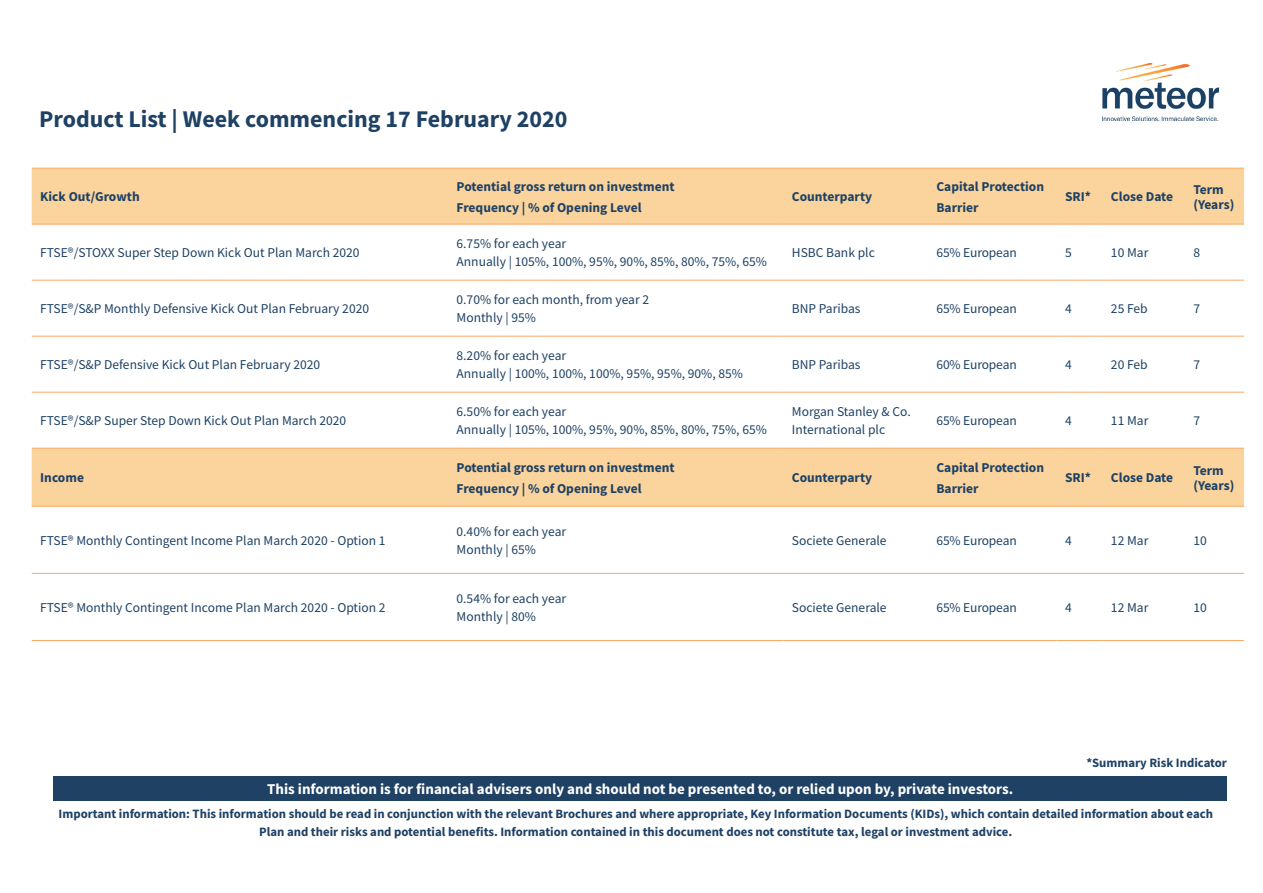
<style>
.page{position:relative;width:1263px;height:893px;background:#fff}
.page>*{position:absolute;margin:0;border:0;box-sizing:border-box;transform-origin:0 0}
.Heading{font:700 24px "Source Sans Pro";color:#1e4164}
.Body_copy_bold{font:700 15px "Source Sans Pro";color:#fff}
.Body_copy{font:13.5px "Source Sans Pro";color:#1e4164}
.Sub_heading{font:700 13.5px/21px "Source Sans Pro";color:#1e4164}
.Table_body{font:13.5px/18px "Source Sans Pro";color:#1e4164}
.Body_Text{font:13.5px "Source Sans Pro";color:#1e4164}
.Body_copy_bold-2{font:700 12.75px/18px "Source Sans Pro";color:#1e4164;text-align:center}
</style>
<div class="page">
<div style="left:53px;top:776px;width:1174px;height:24px;background:#1e4164"></div>
<svg style="left:32px;top:169px;width:1212px;height:337px"></svg>
<hr style="left:32px;top:168px;width:416px;height:1px;background:#fca965">
<hr style="left:448px;top:168px;width:335px;height:1px;background:#fca965">
<hr style="left:783px;top:168px;width:145px;height:1px;background:#fca965">
<hr style="left:928px;top:168px;width:128px;height:1px;background:#fca965">
<hr style="left:1056px;top:168px;width:46px;height:1px;background:#fca965">
<hr style="left:1102px;top:168px;width:83px;height:1px;background:#fca965">
<hr style="left:1185px;top:168px;width:59px;height:1px;background:#fca965">
<hr style="left:32px;top:224px;width:416px;height:1px;background:#fca965">
<hr style="left:448px;top:224px;width:335px;height:1px;background:#fca965">
<hr style="left:783px;top:224px;width:145px;height:1px;background:#fca965">
<hr style="left:928px;top:224px;width:128px;height:1px;background:#fca965">
<hr style="left:1056px;top:224px;width:46px;height:1px;background:#fca965">
<hr style="left:1102px;top:224px;width:83px;height:1px;background:#fca965">
<hr style="left:1185px;top:224px;width:59px;height:1px;background:#fca965">
<hr style="left:32px;top:280px;width:416px;height:1px;background:#fca965">
<hr style="left:448px;top:280px;width:335px;height:1px;background:#fca965">
<hr style="left:783px;top:280px;width:145px;height:1px;background:#fca965">
<hr style="left:928px;top:280px;width:128px;height:1px;background:#fca965">
<hr style="left:1056px;top:280px;width:46px;height:1px;background:#fca965">
<hr style="left:1102px;top:280px;width:83px;height:1px;background:#fca965">
<hr style="left:1185px;top:280px;width:59px;height:1px;background:#fca965">
<hr style="left:32px;top:336px;width:416px;height:1px;background:#fca965">
<hr style="left:448px;top:336px;width:335px;height:1px;background:#fca965">
<hr style="left:783px;top:336px;width:145px;height:1px;background:#fca965">
<hr style="left:928px;top:336px;width:128px;height:1px;background:#fca965">
<hr style="left:1056px;top:336px;width:46px;height:1px;background:#fca965">
<hr style="left:1102px;top:336px;width:83px;height:1px;background:#fca965">
<hr style="left:1185px;top:336px;width:59px;height:1px;background:#fca965">
<hr style="left:32px;top:392px;width:416px;height:1px;background:#fca965">
<hr style="left:448px;top:392px;width:335px;height:1px;background:#fca965">
<hr style="left:783px;top:392px;width:145px;height:1px;background:#fca965">
<hr style="left:928px;top:392px;width:128px;height:1px;background:#fca965">
<hr style="left:1056px;top:392px;width:46px;height:1px;background:#fca965">
<hr style="left:1102px;top:392px;width:83px;height:1px;background:#fca965">
<hr style="left:1185px;top:392px;width:59px;height:1px;background:#fca965">
<hr style="left:32px;top:448px;width:416px;height:1px;background:#fca965">
<hr style="left:448px;top:448px;width:335px;height:1px;background:#fca965">
<hr style="left:783px;top:448px;width:145px;height:1px;background:#fca965">
<hr style="left:928px;top:448px;width:128px;height:1px;background:#fca965">
<hr style="left:1056px;top:448px;width:46px;height:1px;background:#fca965">
<hr style="left:1102px;top:448px;width:83px;height:1px;background:#fca965">
<hr style="left:1185px;top:448px;width:59px;height:1px;background:#fca965">
<hr style="left:32px;top:506px;width:416px;height:1px;background:#fca965">
<hr style="left:448px;top:506px;width:335px;height:1px;background:#fca965">
<hr style="left:783px;top:506px;width:145px;height:1px;background:#fca965">
<hr style="left:928px;top:506px;width:128px;height:1px;background:#fca965">
<hr style="left:1056px;top:506px;width:46px;height:1px;background:#fca965">
<hr style="left:1102px;top:506px;width:83px;height:1px;background:#fca965">
<hr style="left:1185px;top:506px;width:59px;height:1px;background:#fca965">
<hr style="left:32px;top:573px;width:416px;height:1px;background:#fca965">
<hr style="left:448px;top:573px;width:335px;height:1px;background:#fca965">
<hr style="left:783px;top:573px;width:145px;height:1px;background:#fca965">
<hr style="left:928px;top:573px;width:128px;height:1px;background:#fca965">
<hr style="left:1056px;top:573px;width:46px;height:1px;background:#fca965">
<hr style="left:1102px;top:573px;width:83px;height:1px;background:#fca965">
<hr style="left:1185px;top:573px;width:59px;height:1px;background:#fca965">
<hr style="left:32px;top:640px;width:416px;height:1px;background:#fca965">
<hr style="left:448px;top:640px;width:335px;height:1px;background:#fca965">
<hr style="left:783px;top:640px;width:145px;height:1px;background:#fca965">
<hr style="left:928px;top:640px;width:128px;height:1px;background:#fca965">
<hr style="left:1056px;top:640px;width:46px;height:1px;background:#fca965">
<hr style="left:1102px;top:640px;width:83px;height:1px;background:#fca965">
<hr style="left:1185px;top:640px;width:59px;height:1px;background:#fca965">
<img style="left:1102px;top:64px;width:116px;height:56px">
<p class="Heading" style="left:39px;top:103px;width:530px">Product List | Week commencing 17 February 2020</p>
<p class="Sub_heading" style="left:40px;top:186px;width:101px">Kick Out/Growth</p>
<p class="Body_copy" style="left:40px;top:244px;width:321px">FTSE®/STOXX Super Step Down Kick Out Plan March 2020</p>
<p class="Body_copy" style="left:40px;top:300px;width:330px">FTSE®/S&amp;P Monthly Defensive Kick Out Plan February 2020</p>
<p class="Body_copy" style="left:40px;top:356px;width:281px">FTSE®/S&amp;P Defensive Kick Out Plan February 2020</p>
<p class="Body_copy" style="left:40px;top:412px;width:307px">FTSE®/S&amp;P Super Step Down Kick Out Plan March 2020</p>
<p class="Sub_heading" style="left:40px;top:467px;width:45px">Income</p>
<p class="Body_copy" style="left:40px;top:532px;width:347px">FTSE® Monthly Contingent Income Plan March 2020 - Option 1</p>
<p class="Body_copy" style="left:40px;top:599px;width:347px">FTSE® Monthly Contingent Income Plan March 2020 - Option 2</p>
<p class="Sub_heading" style="left:457px;top:176px;width:220px">Potential gross return on investment</p>
<p class="Sub_heading" style="left:457px;top:197px;width:187px">Frequency | % of Opening Level</p>
<p class="Body_copy" style="left:457px;top:235px;width:111px">6.75% for each year</p>
<p class="Body_copy" style="left:457px;top:253px;width:312px">Annually | 105%, 100%, 95%, 90%, 85%, 80%, 75%, 65%</p>
<p class="Body_copy" style="left:457px;top:291px;width:194px">0.70% for each month, from year 2</p>
<p class="Body_copy" style="left:457px;top:309px;width:81px">Monthly | 95%</p>
<p class="Body_copy" style="left:457px;top:347px;width:111px">8.20% for each year</p>
<p class="Body_copy" style="left:457px;top:365px;width:288px">Annually | 100%, 100%, 100%, 95%, 95%, 90%, 85%</p>
<p class="Body_copy" style="left:457px;top:403px;width:111px">6.50% for each year</p>
<p class="Body_copy" style="left:457px;top:421px;width:312px">Annually | 105%, 100%, 95%, 90%, 85%, 80%, 75%, 65%</p>
<p class="Sub_heading" style="left:457px;top:457px;width:220px">Potential gross return on investment</p>
<p class="Sub_heading" style="left:457px;top:478px;width:187px">Frequency | % of Opening Level</p>
<p class="Body_copy" style="left:457px;top:523px;width:111px">0.40% for each year</p>
<p class="Body_copy" style="left:457px;top:541px;width:81px">Monthly | 65%</p>
<p class="Body_copy" style="left:457px;top:590px;width:111px">0.54% for each year</p>
<p class="Body_copy" style="left:457px;top:608px;width:81px">Monthly | 80%</p>
<p class="Sub_heading" style="left:792px;top:186px;width:82px">Counterparty</p>
<p class="Sub_heading" style="left:936px;top:176px;width:109px">Capital Protection<br>Barrier</p>
<p class="Sub_heading" style="left:1065px;top:186px;width:28px">SRI*</p>
<p class="Sub_heading" style="left:1111px;top:186px;width:64px">Close Date</p>
<p class="Sub_heading" style="left:1193px;top:182px;width:42px;line-height:15px">Term (Years)</p>
<p class="Body_copy" style="left:792px;top:244px;width:84px">HSBC Bank plc</p>
<p class="Body_copy" style="left:936px;top:244px;width:82px">65% European</p>
<p class="Body_copy" style="left:1065px;top:244px;width:8px">5</p>
<p class="Body_copy" style="left:1111px;top:244px;width:39px">10 Mar</p>
<p class="Body_copy" style="left:1193px;top:244px;width:8px">8</p>
<p class="Body_copy" style="left:792px;top:300px;width:70px">BNP Paribas</p>
<p class="Body_copy" style="left:936px;top:300px;width:82px">65% European</p>
<p class="Body_copy" style="left:1065px;top:300px;width:8px">4</p>
<p class="Body_copy" style="left:1111px;top:300px;width:38px">25 Feb</p>
<p class="Body_copy" style="left:1193px;top:300px;width:8px">7</p>
<p class="Table_body" style="left:792px;top:356px;width:70px">BNP Paribas</p>
<p class="Body_copy" style="left:936px;top:356px;width:82px">60% European</p>
<p class="Body_copy" style="left:1065px;top:356px;width:8px">4</p>
<p class="Body_copy" style="left:1111px;top:356px;width:38px">20 Feb</p>
<p class="Body_copy" style="left:1193px;top:356px;width:8px">7</p>
<p class="Table_body" style="left:792px;top:403px;width:120px">Morgan Stanley &amp; Co.<br>International plc</p>
<p class="Body_copy" style="left:936px;top:412px;width:82px">65% European</p>
<p class="Body_copy" style="left:1065px;top:412px;width:8px">4</p>
<p class="Body_copy" style="left:1111px;top:412px;width:39px">11 Mar</p>
<p class="Body_copy" style="left:1193px;top:412px;width:8px">7</p>
<p class="Sub_heading" style="left:792px;top:467px;width:82px">Counterparty</p>
<p class="Sub_heading" style="left:936px;top:457px;width:109px">Capital Protection<br>Barrier</p>
<p class="Sub_heading" style="left:1065px;top:467px;width:28px">SRI*</p>
<p class="Sub_heading" style="left:1111px;top:467px;width:64px">Close Date</p>
<p class="Sub_heading" style="left:1193px;top:463px;width:42px;line-height:15px">Term (Years)</p>
<p class="Body_Text" style="left:792px;top:532px;width:96px">Societe Generale</p>
<p class="Body_copy" style="left:936px;top:532px;width:82px">65% European</p>
<p class="Body_copy" style="left:1065px;top:532px;width:8px">4</p>
<p class="Body_copy" style="left:1111px;top:532px;width:39px">12 Mar</p>
<p class="Body_copy" style="left:1193px;top:532px;width:15px">10</p>
<p class="Body_Text" style="left:792px;top:599px;width:96px">Societe Generale</p>
<p class="Body_copy" style="left:936px;top:599px;width:82px">65% European</p>
<p class="Body_copy" style="left:1065px;top:599px;width:8px">4</p>
<p class="Body_copy" style="left:1111px;top:599px;width:39px">12 Mar</p>
<p class="Body_copy" style="left:1193px;top:599px;width:15px">10</p>
<p class="Body_copy_bold-2" style="left:1086px;top:753px;width:142px">*Summary Risk Indicator</p>
<p class="Body_copy_bold" style="left:267px;top:778px;width:747px">This information is for financial advisers only and should not be presented to, or relied upon by, private investors.</p>
<p class="Body_copy_bold-2" style="left:59px;top:804px;width:1156px">Important information: This information should be read in conjunction with the relevant Brochures and where appropriate, Key Information Documents (KIDs), which contain detailed information about each<br>Plan and their risks and potential benefits. Information contained in this document does not constitute tax, legal or investment advice.</p>
</div>
